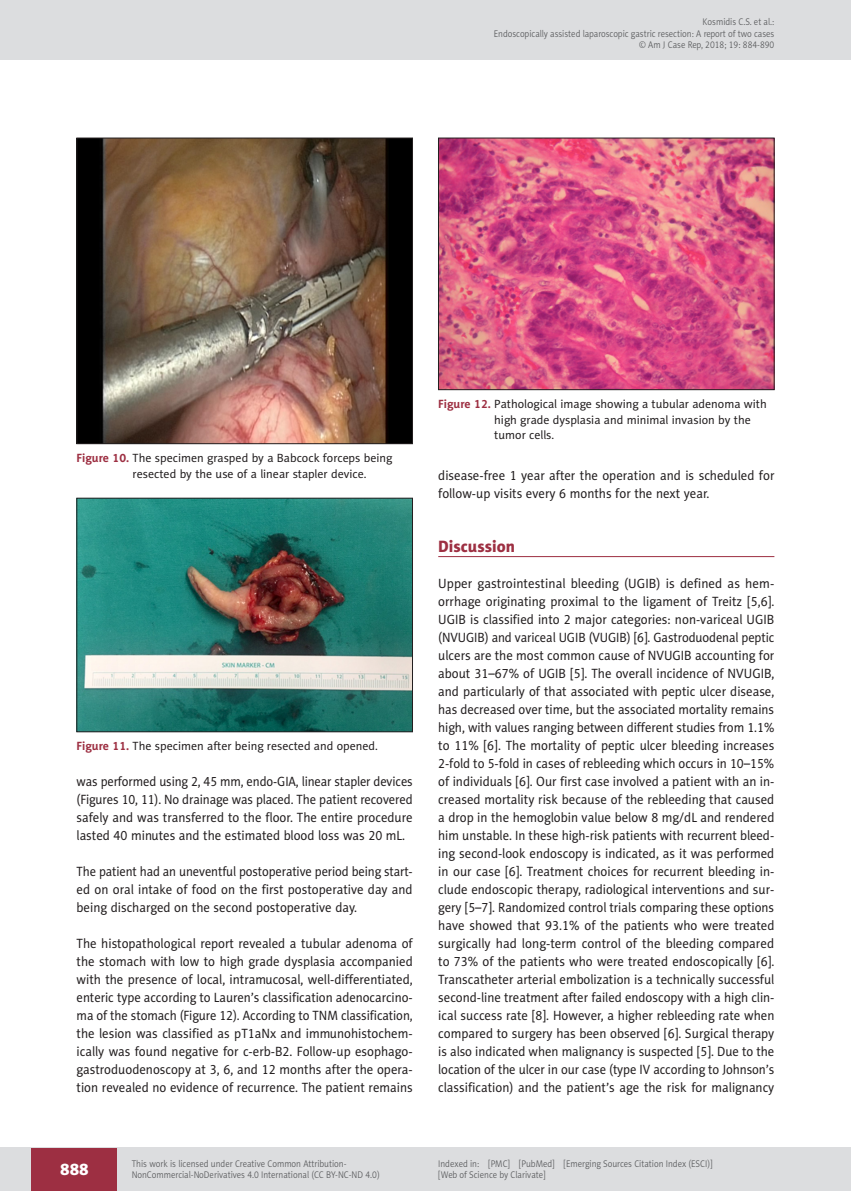
<style>
.page{position:relative;width:851px;height:1191px;background:#fff}
.page>*{position:absolute;margin:0;border:0;box-sizing:border-box;transform-origin:0 0}
.AJCR_Headline_1{font:16.5px "Naomi Sans EFN Heavy";color:#9d2f42}
.t1{font:16.5px "Naomi Sans EFN Heavy";color:#fff}
.AJCR_Body{font:13.5px/18px "Naomi Sans EFN";color:#231f20;text-align:justify;scale:.96 1}
.AJCR_Body-2{font:13.5px/18px "Naomi Sans EFN";color:#231f20;text-align:justify;scale:.95 1}
.AJCR_Body-3{font:13.5px/18px "Naomi Sans EFN";color:#231f20;text-align:justify;scale:.93 1}
.AJCR_Rycina_tytul{font:12px/15.8px "Naomi Sans EFN";color:#231f20}
.t2{font:9.75px/11.2px "Naomi Sans EFN Light";color:#57585a;scale:.9 1}
.s1{font-weight:700;color:#9d2f42}
</style>
<div class="page">
<hr style="left:438px;top:556px;width:336px;height:1px;background:#9d2f42">
<img style="left:440px;top:140px;width:332px;height:248px">
<div style="left:438px;top:138px;width:336px;height:252px;border:1px solid #231f20"></div>
<img style="left:79px;top:140px;width:331px;height:302px">
<div style="left:77px;top:138px;width:335px;height:306px;border:1px solid #231f20"></div>
<img style="left:79px;top:500px;width:331px;height:230px">
<div style="left:77px;top:498px;width:335px;height:234px;border:1px solid #231f20"></div>
<div style="left:0;top:1148px;width:850px;height:43px;background:#dcdddf"></div>
<div style="left:32px;top:1147px;width:85px;height:43px;background:#9d2f42"></div>
<div style="left:0;top:0;width:850px;height:60px;background:#dcdddf"></div>
<hr style="left:850px;top:0;width:1px;height:60px;background:#dcdddf">
<p class="t2" style="left:493px;top:16px;width:313px;text-align:right">Kosmidis C.S. et al.:<br>Endoscopically assisted laparoscopic gastric resection: A report of two cases © Am J Case Rep, 2018; 19: 884-890</p>
<p class="AJCR_Rycina_tytul" style="left:133px;top:450px;width:261px;text-indent:-56px"><span class="s1">Figure 10.</span> The specimen grasped by a Babcock forceps being resected by the use of a linear stapler device.</p>
<p class="AJCR_Rycina_tytul" style="left:77px;top:738px;width:303px"><span class="s1">Figure 11.</span> The specimen after being resected and opened.</p>
<p class="AJCR_Body-3" style="left:77px;top:772px;width:363px">was performed using 2, 45 mm, endo-GIA, linear stapler devices (Figures 10, 11). No drainage was placed. The patient recovered safely and was transferred to the floor. The entire procedure lasted 40 minutes and the estimated blood loss was 20 mL.</p>
<p class="AJCR_Body-3" style="left:77px;top:862px;width:363px">The patient had an uneventful postoperative period being start&shy;ed on oral intake of food on the first postoperative day and being discharged on the second postoperative day.</p>
<p class="AJCR_Body-2" style="left:77px;top:934px;width:355px">The histopathological report revealed a tubular adenoma of the stomach with low to high grade dysplasia accompanied with the presence of local, intramucosal, well-differentiated, enteric type according to Lauren’s classification adenocarcino&shy;ma of the stomach (Figure 12). According to TNM classification, the lesion was classified as pT1aNx and immunohistochem&shy;ically was found negative for c-erb-B2. Follow-up esophago&shy;gastroduodenoscopy at 3, 6, and 12 months after the opera&shy;tion revealed no evidence of recurrence. The patient remains</p>
<p class="AJCR_Rycina_tytul" style="left:494px;top:396px;width:274px;text-indent:-56px"><span class="s1">Figure 12.</span> Pathological image showing a tubular adenoma with high grade dysplasia and minimal invasion by the tumor cells.</p>
<p class="AJCR_Body-2" style="left:438px;top:466px;width:355px">disease-free 1 year after the operation and is scheduled for follow-up visits every 6 months for the next year.</p>
<p class="AJCR_Headline_1" style="left:438px;top:536px;width:78px">Discussion</p>
<p class="AJCR_Body" style="left:438px;top:574px;width:351px">Upper gastrointestinal bleeding (UGIB) is defined as hem&shy;orrhage originating proximal to the ligament of Treitz [5,6].<br>UGIB is classified into 2 major categories: non-variceal UGIB (NVUGIB) and variceal UGIB (VUGIB) [6]. Gastroduodenal peptic ulcers are the most common cause of NVUGIB accounting for about 31–67% of UGIB [5]. The overall incidence of NVUGIB, and particularly of that associated with peptic ulcer disease, has decreased over time, but the associated mortality remains high, with values ranging between different studies from 1.1% to 11% [6]. The mortality of peptic ulcer bleeding increases 2-fold to 5-fold in cases of rebleeding which occurs in 10–15% of individuals [6]. Our first case involved a patient with an in&shy;creased mortality risk because of the rebleeding that caused a drop in the hemoglobin value below 8 mg/dL and rendered him unstable. In these high-risk patients with recurrent bleed&shy;ing second-look endoscopy is indicated, as it was performed in our case [6]. Treatment choices for recurrent bleeding in&shy;clude endoscopic therapy, radiological interventions and sur&shy;gery [5–7]. Randomized control trials comparing these options have showed that 93.1% of the patients who were treated surgically had long-term control of the bleeding compared to 73% of the patients who were treated endoscopically [6].<br>Transcatheter arterial embolization is a technically successful second-line treatment after failed endoscopy with a high clin&shy;ical success rate [8]. However, a higher rebleeding rate when compared to surgery has been observed [6]. Surgical therapy is also indicated when malignancy is suspected [5]. Due to the location of the ulcer in our case (type IV according to Johnson’s classification) and the patient’s age the risk for malignancy</p>
<p class="t1" style="left:60px;top:1159px;width:30px">888</p>
<p class="t2" style="left:132px;top:1158px;width:277px">This work is licensed under Creative Common Attribution-<br>NonCommercial-NoDerivatives 4.0 International (CC BY-NC-ND 4.0)</p>
<p class="t2" style="left:438px;top:1158px;width:306px">Indexed in: [PMC] [PubMed] [Emerging Sources Citation Index (ESCI)] [Web of Science by Clarivate]</p>
</div>
